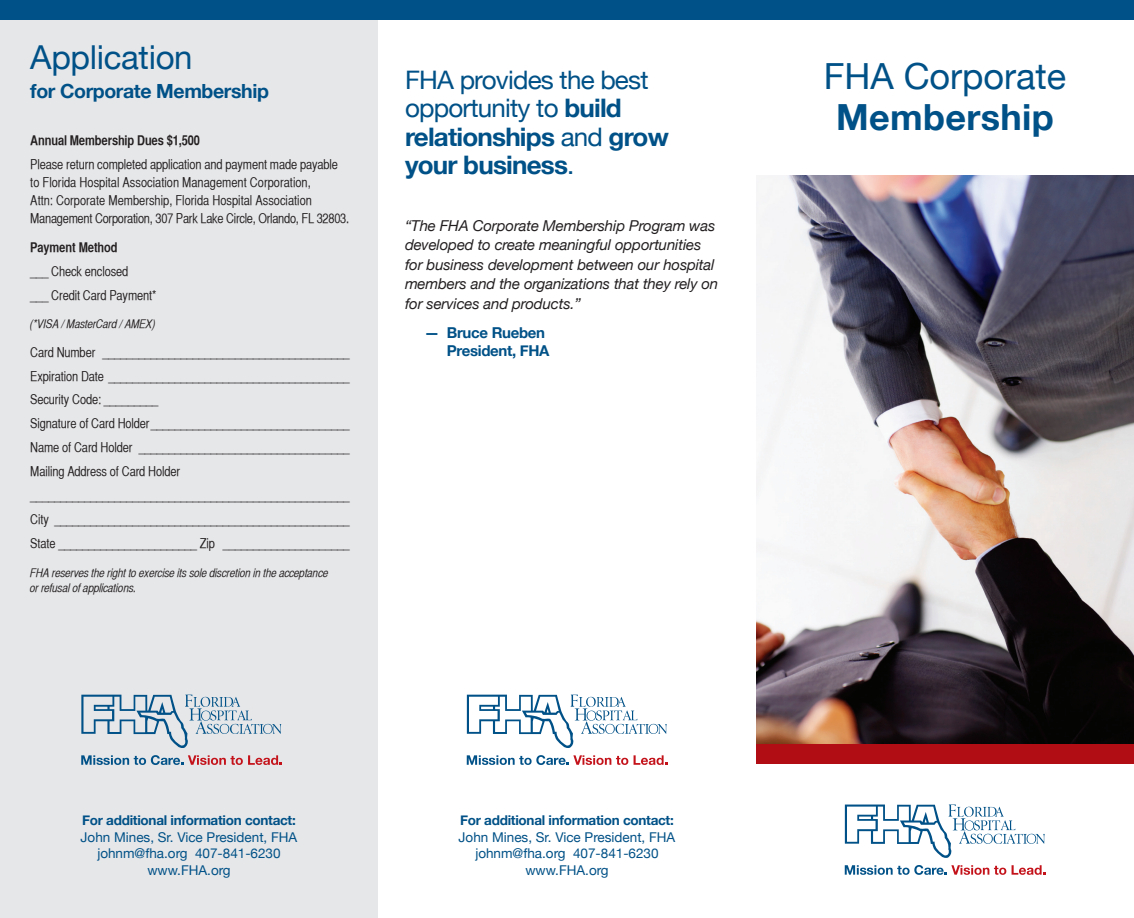
<style>
.page{position:relative;width:1134px;height:918px;background:#fff}
.page>*{position:absolute;margin:0;border:0;box-sizing:border-box;transform-origin:0 0}
.t1{font:36px "Helvetica Neue";color:#005187}
.t2{font:700 36px "Helvetica Neue";letter-spacing:.01em;color:#005187}
.t3{font:33px "Helvetica Neue";letter-spacing:-.01em;color:#005187}
.t4{font:25.5px/28.5px "Helvetica Neue";letter-spacing:-.03em;color:#005187}
.t5{font:700 19.5px "Helvetica Neue";letter-spacing:-.02em;color:#005187}
.t6{font:italic 15px/19.5px "Helvetica Neue";letter-spacing:-.01em;color:#231f20}
.t7{font:700 15px/18px "Helvetica Neue";letter-spacing:-.02em;color:#005187;text-align:right}
.t8{font:13.5px/18px "Helvetica CY Plain";letter-spacing:-.01em;color:#231f20}
.t9{font:13.5px "Helvetica Neue";color:#005187}
.t10{font:700 13.5px "Helvetica Neue";letter-spacing:-.02em;color:#005187}
.t11{font:13.5px "Helvetica CY Bold";letter-spacing:-.01em;color:#231f20}
.t12{font:12px/15px "Helvetica CY Oblique";letter-spacing:-.01em;color:#231f20}
.s1{font-weight:700}
</style>
<div class="page">
<div style="left:0;top:0;width:378px;height:918px;background:#e6e7e9"></div>
<img style="left:756px;top:175px;width:378px;height:570px">
<svg style="left:467px;top:695px;width:200px;height:53px"></svg>
<svg style="left:467px;top:755px;width:161px;height:10px"></svg>
<svg style="left:634px;top:755px;width:33px;height:10px"></svg>
<svg style="left:81px;top:695px;width:200px;height:53px"></svg>
<svg style="left:81px;top:755px;width:201px;height:10px"></svg>
<svg style="left:845px;top:805px;width:200px;height:53px"></svg>
<svg style="left:845px;top:865px;width:161px;height:10px"></svg>
<svg style="left:1012px;top:865px;width:33px;height:10px"></svg>
<div style="left:0;top:0;width:1134px;height:19px;background:#005187"></div>
<div style="left:756px;top:745px;width:378px;height:19px;background:#b00d15"></div>
<p class="t3" style="left:30px;top:34px;width:164px">Application</p>
<p class="t5" style="left:30px;top:76px;width:240px">for Corporate Membership</p>
<p class="t11" style="left:30px;top:132px;width:171px">Annual Membership Dues $1,500</p>
<p class="t8" style="left:30px;top:156px;width:320px">Please return completed application and payment made payable to Florida Hospital Association Management Corporation,<br>Attn: Corporate Membership, Florida Hospital Association Management Corporation, 307 Park Lake Circle, Orlando, FL 32803.</p>
<p class="t11" style="left:30px;top:239px;width:89px">Payment Method</p>
<p class="t8" style="left:30px;top:262px;width:100px">___ Check enclosed</p>
<p class="t8" style="left:30px;top:286px;width:128px">___ Credit Card Payment*</p>
<p class="t12" style="left:30px;top:316px;width:127px">(*VISA / MasterCard / AMEX)</p>
<p class="t8" style="left:30px;top:343px;width:321px">Card Number _________________________________________</p>
<p class="t8" style="left:30px;top:367px;width:321px">Expiration Date ________________________________________</p>
<p class="t8" style="left:30px;top:391px;width:129px">Security Code: _________</p>
<p class="t8" style="left:30px;top:415px;width:321px">Signature of Card Holder_________________________________</p>
<p class="t8" style="left:30px;top:439px;width:321px">Name of Card Holder ___________________________________</p>
<p class="t8" style="left:30px;top:463px;width:151px">Mailing Address of Card Holder</p>
<p class="t8" style="left:30px;top:486px;width:321px">_____________________________________________________</p>
<p class="t8" style="left:30px;top:510px;width:321px">City _________________________________________________</p>
<p class="t8" style="left:30px;top:534px;width:321px">State _______________________ Zip _____________________</p>
<p class="t12" style="left:30px;top:565px;width:300px">FHA reserves the right to exercise its sole discretion in the acceptance or refusal of applications.</p>
<p class="t4" style="left:405px;top:67px;width:265px">FHA provides the best opportunity to <span class="s1">build relationships</span> and <span class="s1">grow your business</span>.</p>
<p class="t6" style="left:405px;top:217px;width:315px">“The FHA Corporate Membership Program was developed to create meaningful opportunities for business development between our hospital members and the organizations that they rely on for services and products.”</p>
<p class="t7" style="left:424px;top:324px;width:127px">— Bruce Rueben<br>President, FHA</p>
<p class="t10" style="left:82px;top:810px;width:215px">For additional information contact:</p>
<p class="t9" style="left:81px;top:827px;width:218px">John Mines, Sr. Vice President, FHA</p>
<p class="t9" style="left:97px;top:844px;width:185px">johnm@fha.org 407-841-6230</p>
<p class="t9" style="left:147px;top:860px;width:85px">www.FHA.org</p>
<p class="t10" style="left:460px;top:810px;width:215px">For additional information contact:</p>
<p class="t9" style="left:459px;top:827px;width:218px">John Mines, Sr. Vice President, FHA</p>
<p class="t9" style="left:475px;top:844px;width:185px">johnm@fha.org 407-841-6230</p>
<p class="t9" style="left:525px;top:860px;width:85px">www.FHA.org</p>
<p class="t1" style="left:824px;top:50px;width:244px">FHA Corporate</p>
<p class="t2" style="left:836px;top:89px;width:219px">Membership</p>
</div>
